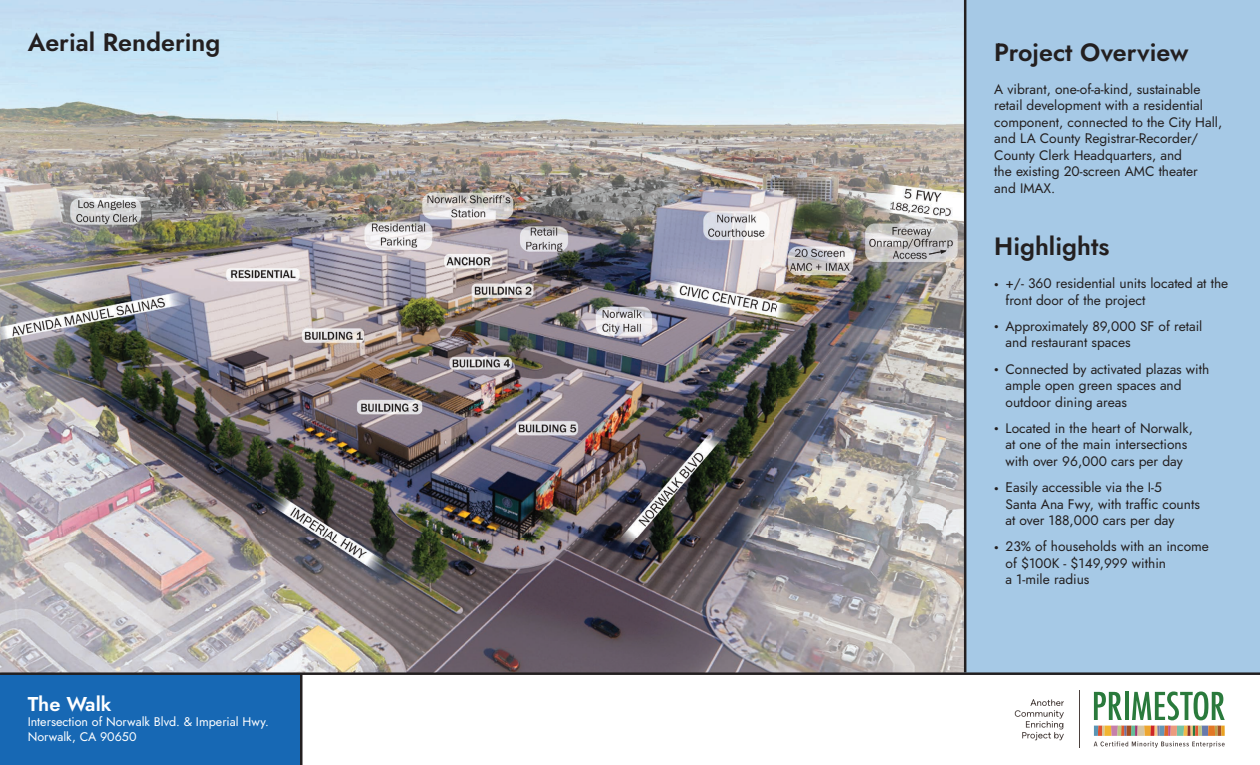
<style>
.page{position:relative;width:1260px;height:765px;background:#fff}
.page>*{position:absolute;margin:0;border:0;box-sizing:border-box;transform-origin:0 0}
.t1{font:25px "Jost";color:#231f20}
.t2{font:20px "Jost";color:#fff}
.t3{font:13.75px/16.5px "Jost";color:#231f20}
.t4{font:12.5px/15px "Jost";color:#fff}
</style>
<div class="page">
<div style="left:947px;top:0;width:313px;height:675px;background:#a6c9e6"></div>
<img style="left:0;top:0;width:964px;height:672px">
<div style="left:0;top:675px;width:301px;height:90px;background:#1768b4"></div>
<svg style="left:1094px;top:692px;width:28px;height:28px"></svg>
<hr style="left:1125px;top:692px;width:4px;height:28px;background:#2a7a3c">
<svg style="left:1132px;top:692px;width:93px;height:28px"></svg>
<svg style="left:1094px;top:726px;width:131px;height:22px"></svg>
<svg style="left:1015px;top:699px;width:49px;height:41px"></svg>
<hr style="left:1079px;top:690px;width:1px;height:58px;background:#4b413e">
<hr style="left:300px;top:674px;width:2px;height:91px;background:#231f20">
<hr style="left:0;top:672px;width:1260px;height:3px;background:#231f20">
<hr style="left:964px;top:0;width:2px;height:672px;background:#231f20">
<h1 class="t1" style="left:28px;top:25px;width:194px">Aerial Rendering</h1>
<h2 class="t2" style="left:28px;top:691px;width:85px">The Walk</h2>
<p class="t4" style="left:28px;top:715px;width:243px">Intersection of Norwalk Blvd. &amp; Imperial Hwy.<br>Norwalk, CA 90650</p>
<h1 class="t1" style="left:994px;top:35px;width:196px">Project Overview</h1>
<p class="t3" style="left:994px;top:81px;width:229px">A vibrant, one-of-a-kind, sustainable retail development with a residential component, connected to the City Hall, and LA County Registrar-Recorder/<br>County Clerk Headquarters, and<br>the existing 20-screen AMC theater and IMAX.</p>
<h1 class="t1" style="left:994px;top:229px;width:117px">Highlights</h1>
<p class="t3" style="left:1006px;top:275px;width:224px;text-indent:-11px">• +/- 360 residential units located at the front door of the project</p>
<p class="t3" style="left:1006px;top:318px;width:198px;text-indent:-11px">• Approximately 89,000 SF of retail and restaurant spaces</p>
<p class="t3" style="left:1006px;top:361px;width:205px;text-indent:-11px">• Connected by activated plazas with ample open green spaces and outdoor dining areas</p>
<p class="t3" style="left:994px;top:420px;width:200px;text-align:center">• Located in the heart of Norwalk, at one of the main intersections with over 96,000 cars per day</p>
<p class="t3" style="left:1006px;top:479px;width:196px;text-indent:-11px">• Easily accessible via the I-5<br>Santa Ana Fwy, with traffic counts at over 188,000 cars per day</p>
<p class="t3" style="left:1006px;top:539px;width:205px;text-indent:-11px">• 23% of households with an income of $100K - $149,999 within<br>a 1-mile radius</p>
</div>
